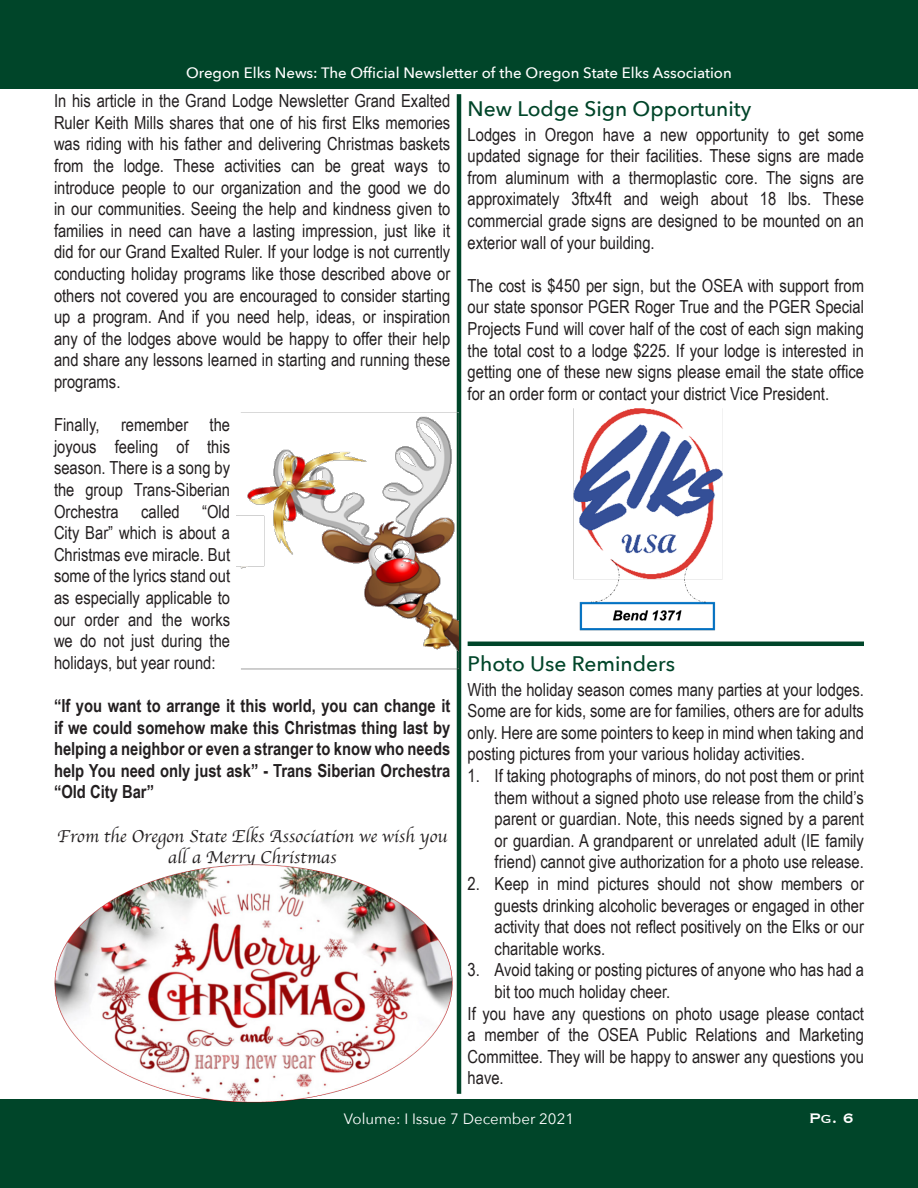
<style>
.page{position:relative;width:918px;height:1188px;background:#fff}
.page>*{position:absolute;margin:0;border:0;box-sizing:border-box;transform-origin:0 0}
.t1{font:500 21px "Avenir Next";color:#004529}
.t2{font:18px/21.6px "Arial Narrow";color:#231f20;text-align:justify}
.t3{font:700 18px/21.6px "Arial Narrow";color:#231f20;text-align:justify}
.t4{font:18px/21.6px "Apple Chancery";color:#231f20;text-align:center}
.t5{font:18px "Copperplate";color:#fff}
.t6{font:500 15px "Avenir Next";color:#fff}
.t7{font:15px "Avenir Next";color:#fff}
</style>
<div class="page">
<div style="left:0;top:1100px;width:918px;height:88px;background:#004529"></div>
<div style="left:0;top:0;width:918px;height:88px;background:#004529"></div>
<hr style="left:457px;top:94px;width:4px;height:1000px;background:#004529">
<hr style="left:468px;top:642px;width:396px;height:4px;background:#004529">
<img style="left:54px;top:864px;width:399px;height:238px">
<img style="left:573px;top:408px;width:150px;height:223px">
<img style="left:237px;top:413px;width:222px;height:257px">
<p class="t6" style="left:186px;top:60px;width:547px">Oregon Elks News: The Official Newsletter of the Oregon State Elks Association</p>
<p class="t2" style="left:54px;top:89px;width:398px">In his article in the Grand Lodge Newsletter Grand Exalted Ruler Keith Mills shares that one of his first Elks memories was riding with his father and delivering Christmas baskets from the lodge. These activities can be great ways to introduce people to our organization and the good we do in our communities. Seeing the help and kindness given to families in need can have a lasting impression, just like it did for our Grand Exalted Ruler. If your lodge is not currently conducting holiday programs like those described above or others not covered you are encouraged to consider starting up a program. And if you need help, ideas, or inspiration any of the lodges above would be happy to offer their help and share any lessons learned in starting and running these programs.</p>
<p class="t2" style="left:54px;top:413px;width:178px">Finally, remember the joyous feeling of this season. There is a song by the group Trans-Siberian Orchestra called “Old City Bar” which is about a Christmas eve miracle. But some of the lyrics stand out as especially applicable to our order and the works we do not just during the holidays, but year round:</p>
<p class="t3" style="left:54px;top:694px;width:398px">“If you want to arrange it this world, you can change it if we could somehow make this Christmas thing last by helping a neighbor or even a stranger to know who needs help You need only just ask” - Trans Siberian Orchestra “Old City Bar”</p>
<p class="t4" style="left:57px;top:825px;width:392px">From the Oregon State Elks Association we wish you all a Merry Christmas</p>
<p class="t1" style="left:468px;top:91px;width:285px">New Lodge Sign Opportunity</p>
<p class="t2" style="left:468px;top:123px;width:398px">Lodges in Oregon have a new opportunity to get some updated signage for their facilities. These signs are made from aluminum with a thermoplastic core. The signs are approximately 3ftx4ft and weigh about 18 lbs. These commercial grade signs are designed to be mounted on an exterior wall of your building.</p>
<p class="t2" style="left:468px;top:274px;width:398px">The cost is $450 per sign, but the OSEA with support from our state sponsor PGER Roger True and the PGER Special Projects Fund will cover half of the cost of each sign making the total cost to a lodge $225. If your lodge is interested in getting one of these new signs please email the state office for an order form or contact your district Vice President.</p>
<p class="t1" style="left:468px;top:646px;width:209px">Photo Use Reminders</p>
<p class="t2" style="left:468px;top:678px;width:398px">With the holiday season comes many parties at your lodges.<br>Some are for kids, some are for families, others are for adults only. Here are some pointers to keep in mind when taking and posting pictures from your various holiday activities.</p>
<p class="t2" style="left:495px;top:764px;width:371px;text-indent:-27px">1. If taking photographs of minors, do not post them or print them without a signed photo use release from the child’s parent or guardian. Note, this needs signed by a parent or guardian. A grandparent or unrelated adult (IE family friend) cannot give authorization for a photo use release.</p>
<p class="t2" style="left:495px;top:872px;width:371px;text-indent:-27px">2. Keep in mind pictures should not show members or guests drinking alcoholic beverages or engaged in other activity that does not reflect positively on the Elks or our charitable works.</p>
<p class="t2" style="left:495px;top:959px;width:371px;text-indent:-27px">3. Avoid taking or posting pictures of anyone who has had a bit too much holiday cheer.</p>
<p class="t2" style="left:468px;top:1002px;width:398px">If you have any questions on photo usage please contact a member of the OSEA Public Relations and Marketing Committee. They will be happy to answer any questions you have.</p>
<p class="t7" style="left:344px;top:1107px;width:232px">Volume: I Issue 7 December 2021</p>
<p class="t5" style="left:809px;top:1107px;width:46px">Pg. 6</p>
</div>
